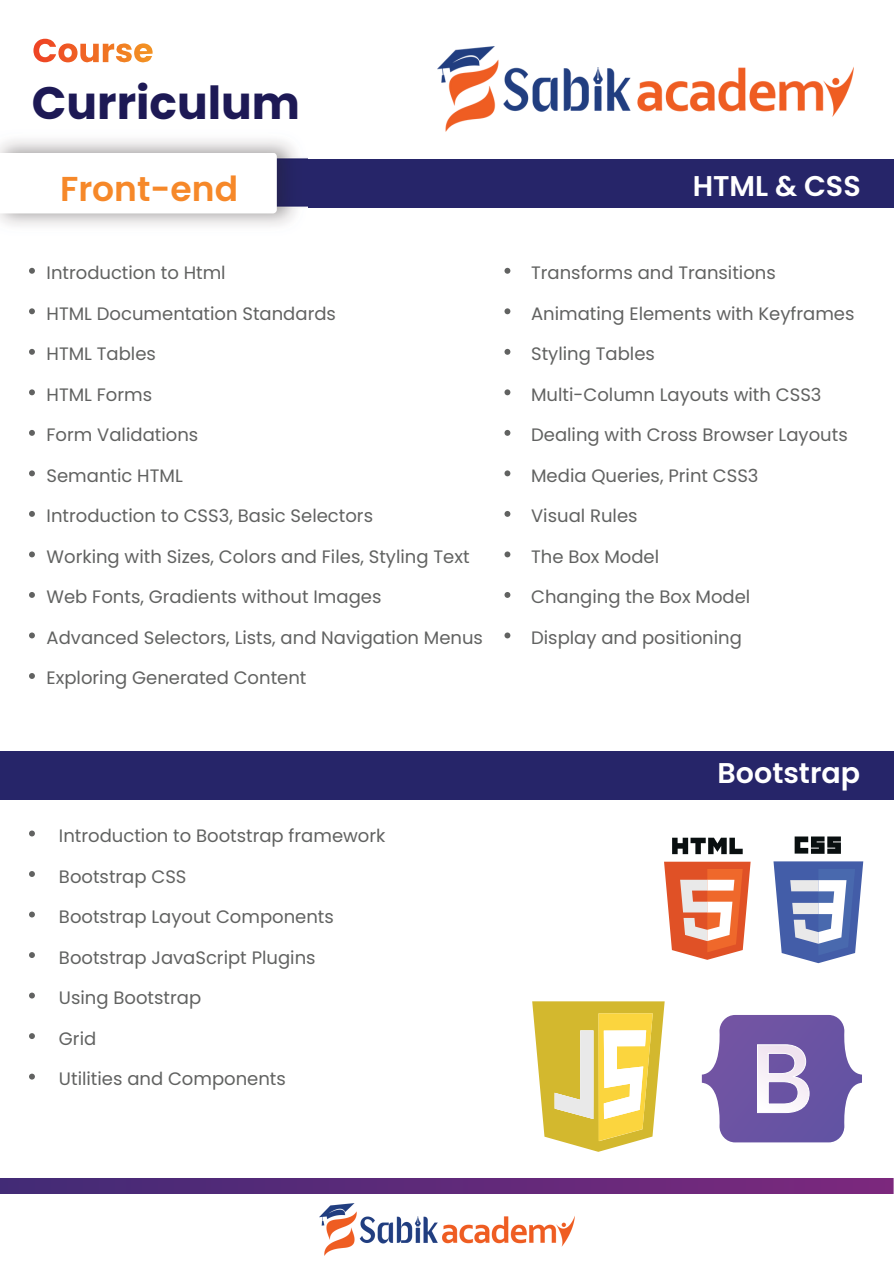
<style>
.page{position:relative;width:894px;height:1264px;background:#fff}
.page>*{position:absolute;margin:0;border:0;box-sizing:border-box;transform-origin:0 0}
.t1{font:700 45.45px "Poppins";color:#1d1955}
.t2{font:600 34.5px "Poppins";color:#f68829}
.t3{font:600 28.5px "Poppins";color:#fff}
.t4{font:18px "Poppins";color:#616261}
</style>
<div class="page">
<div style="left:0;top:159px;width:893px;height:48px;background:#262569"></div>
<div style="left:0;top:1177px;width:893px;height:86px;background:linear-gradient(to right,#422b76,#7c287d)"></div>
<svg style="left:33px;top:39px;width:119px;height:23px"></svg>
<svg style="left:29px;top:268px;width:6px;height:6px"></svg>
<svg style="left:29px;top:308px;width:6px;height:6px"></svg>
<svg style="left:29px;top:349px;width:6px;height:6px"></svg>
<svg style="left:29px;top:389px;width:6px;height:6px"></svg>
<svg style="left:29px;top:430px;width:6px;height:6px"></svg>
<svg style="left:29px;top:470px;width:6px;height:6px"></svg>
<svg style="left:29px;top:511px;width:6px;height:6px"></svg>
<svg style="left:29px;top:551px;width:6px;height:6px"></svg>
<svg style="left:29px;top:592px;width:6px;height:6px"></svg>
<svg style="left:29px;top:632px;width:6px;height:6px"></svg>
<svg style="left:29px;top:673px;width:6px;height:6px"></svg>
<svg style="left:29px;top:830px;width:6px;height:6px"></svg>
<svg style="left:29px;top:871px;width:6px;height:6px"></svg>
<svg style="left:29px;top:911px;width:6px;height:6px"></svg>
<svg style="left:29px;top:952px;width:6px;height:6px"></svg>
<svg style="left:29px;top:992px;width:6px;height:6px"></svg>
<svg style="left:29px;top:1033px;width:6px;height:6px"></svg>
<svg style="left:29px;top:1073px;width:6px;height:6px"></svg>
<svg style="left:504px;top:268px;width:6px;height:6px"></svg>
<svg style="left:504px;top:308px;width:6px;height:6px"></svg>
<svg style="left:504px;top:349px;width:6px;height:6px"></svg>
<svg style="left:504px;top:389px;width:6px;height:6px"></svg>
<svg style="left:504px;top:430px;width:6px;height:6px"></svg>
<svg style="left:504px;top:470px;width:6px;height:6px"></svg>
<svg style="left:504px;top:511px;width:6px;height:6px"></svg>
<svg style="left:504px;top:551px;width:6px;height:6px"></svg>
<svg style="left:504px;top:592px;width:6px;height:6px"></svg>
<svg style="left:504px;top:632px;width:6px;height:6px"></svg>
<div style="left:0;top:751px;width:893px;height:48px;background:#262569"></div>
<div style="left:0;top:1193px;width:893px;height:70px;background:#fff"></div>
<img style="left:0;top:139px;width:307px;height:87px">
<div style="left:0;top:153px;width:277px;height:60px;background:#fff"></div>
<svg style="left:532px;top:1001px;width:132px;height:150px"></svg>
<svg style="left:672px;top:837px;width:70px;height:17px"></svg>
<svg style="left:664px;top:861px;width:86px;height:98px"></svg>
<svg style="left:701px;top:1015px;width:160px;height:127px"></svg>
<svg style="left:794px;top:836px;width:46px;height:17px"></svg>
<svg style="left:773px;top:861px;width:90px;height:102px"></svg>
<img style="left:437px;top:47px;width:415px;height:84px">
<img style="left:319px;top:1203px;width:255px;height:52px">
<h2 class="t1" style="left:32px;top:71px;width:269px">Curriculum</h2>
<p class="t2" style="left:60px;top:165px;width:179px">Front-end</p>
<h4 class="t3" style="left:692px;top:166px;width:169px">HTML &amp; CSS</h4>
<h3 class="t4" style="left:47px;top:260px;width:181px">Introduction to Html</h3>
<h3 class="t4" style="left:47px;top:301px;width:291px">HTML Documentation Standards</h3>
<h3 class="t4" style="left:47px;top:341px;width:111px">HTML Tables</h3>
<h3 class="t4" style="left:47px;top:382px;width:107px">HTML Forms</h3>
<h3 class="t4" style="left:47px;top:422px;width:153px">Form Validations</h3>
<h3 class="t4" style="left:47px;top:463px;width:138px">Semantic HTML</h3>
<h3 class="t4" style="left:47px;top:503px;width:328px">Introduction to CSS3, Basic Selectors</h3>
<h3 class="t4" style="left:47px;top:544px;width:424px">Working with Sizes, Colors and Files, Styling Text</h3>
<h3 class="t4" style="left:47px;top:584px;width:336px">Web Fonts, Gradients without Images</h3>
<h3 class="t4" style="left:47px;top:625px;width:438px">Advanced Selectors, Lists, and Navigation Menus</h3>
<h3 class="t4" style="left:47px;top:665px;width:261px">Exploring Generated Content</h3>
<p class="t4" style="left:59px;top:823px;width:328px">Introduction to Bootstrap framework</p>
<p class="t4" style="left:59px;top:864px;width:129px">Bootstrap CSS</p>
<p class="t4" style="left:59px;top:904px;width:276px">Bootstrap Layout Components</p>
<p class="t4" style="left:59px;top:945px;width:258px">Bootstrap JavaScript Plugins</p>
<p class="t4" style="left:59px;top:985px;width:144px">Using Bootstrap</p>
<p class="t4" style="left:59px;top:1026px;width:39px">Grid</p>
<p class="t4" style="left:59px;top:1066px;width:228px">Utilities and Components</p>
<p class="t4" style="left:531px;top:260px;width:246px">Transforms and Transitions</p>
<p class="t4" style="left:531px;top:301px;width:325px">Animating Elements with Keyframes</p>
<p class="t4" style="left:531px;top:341px;width:125px">Styling Tables</p>
<p class="t4" style="left:531px;top:382px;width:292px">Multi-Column Layouts with CSS3</p>
<p class="t4" style="left:531px;top:422px;width:318px">Dealing with Cross Browser Layouts</p>
<p class="t4" style="left:531px;top:463px;width:229px">Media Queries, Print CSS3</p>
<p class="t4" style="left:531px;top:503px;width:108px">Visual Rules</p>
<p class="t4" style="left:531px;top:544px;width:129px">The Box Model</p>
<p class="t4" style="left:531px;top:584px;width:220px">Changing the Box Model</p>
<p class="t4" style="left:531px;top:625px;width:212px">Display and positioning</p>
<p class="t3" style="left:717px;top:753px;width:144px">Bootstrap</p>
</div>
